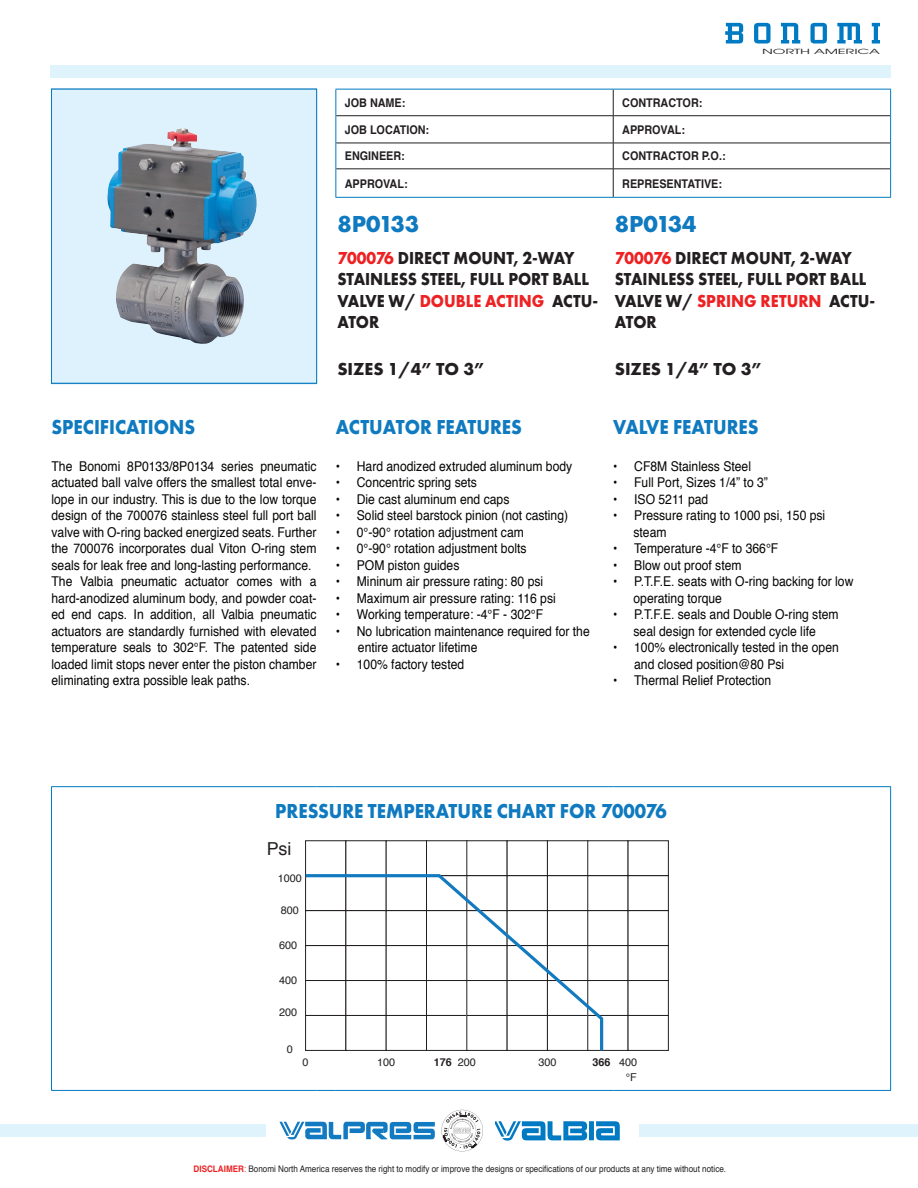
<style>
.page{position:relative;width:918px;height:1188px;background:#fff}
.page>*{position:absolute;margin:0;border:0;box-sizing:border-box;transform-origin:0 0}
.t1{font:700 24px "Futura PT";color:#107ac0}
.t2{font:700 21px "Futura PT";color:#107ac0;scale:.9 1}
.t3{font:700 18px/21.6px "Futura PT";color:#231f20;scale:.9 1}
.t4{font:700 18px "Futura PT";color:#231f20}
.t5{font:17.85px "Helvetica";color:#231f20}
.t6{font:13.5px/16.5px "Helvetica";color:#040503;scale:.9 1}
.t7{font:700 12px "Helvetica";color:#231f20;scale:.9 1}
.t8{font:10.8px "Helvetica";color:#231f20}
.t9{font:700 10.8px "Helvetica";color:#231f20}
.t10{font:9px "Helvetica";color:#231f20;scale:.9 1}
.t11{font:7.05px "Avant Garde";letter-spacing:-.01em;color:#231f20;scale:2.07 1}
.s1{color:#ee2123}
.s2{font-weight:700;color:#ee2123}
</style>
<div class="page">
<hr style="left:336px;top:115px;width:277px;height:1px;background:#231f20">
<hr style="left:613px;top:115px;width:277px;height:1px;background:#231f20">
<hr style="left:336px;top:143px;width:277px;height:1px;background:#231f20">
<hr style="left:613px;top:143px;width:277px;height:1px;background:#231f20">
<hr style="left:336px;top:169px;width:277px;height:1px;background:#231f20">
<hr style="left:613px;top:169px;width:277px;height:1px;background:#231f20">
<svg style="left:613px;top:90px;width:1px;height:107px"></svg>
<hr style="left:335px;top:89px;width:278px;height:1px;background:#007ac2">
<hr style="left:613px;top:89px;width:278px;height:1px;background:#007ac2">
<svg style="left:335px;top:90px;width:1px;height:107px"></svg>
<svg style="left:890px;top:90px;width:1px;height:107px"></svg>
<hr style="left:335px;top:197px;width:278px;height:1px;background:#007ac2">
<hr style="left:613px;top:197px;width:278px;height:1px;background:#007ac2">
<hr style="left:51px;top:786px;width:266px;height:1px;background:#007ac2">
<hr style="left:51px;top:787px;width:1px;height:303px;background:#007ac2">
<svg style="left:317px;top:786px;width:19px;height:1px"></svg>
<hr style="left:336px;top:786px;width:277px;height:1px;background:#007ac2">
<hr style="left:613px;top:786px;width:278px;height:1px;background:#007ac2">
<hr style="left:890px;top:787px;width:1px;height:303px;background:#007ac2">
<hr style="left:51px;top:1090px;width:266px;height:1px;background:#007ac2">
<svg style="left:317px;top:1090px;width:19px;height:1px"></svg>
<hr style="left:336px;top:1090px;width:277px;height:1px;background:#007ac2">
<hr style="left:613px;top:1090px;width:278px;height:1px;background:#007ac2">
<svg style="left:725px;top:23px;width:18px;height:21px"></svg>
<svg style="left:754px;top:23px;width:17px;height:21px"></svg>
<svg style="left:781px;top:23px;width:19px;height:21px"></svg>
<svg style="left:810px;top:23px;width:17px;height:21px"></svg>
<svg style="left:837px;top:23px;width:25px;height:21px"></svg>
<svg style="left:872px;top:23px;width:8px;height:21px"></svg>
<div style="left:50px;top:65px;width:841px;height:13px;background:#def3fc"></div>
<div style="left:51px;top:89px;width:266px;height:295px;background:#def2fd;border:1px solid #0a7abf"></div>
<div style="left:0;top:1124px;width:266px;height:13px;background:#def3fc"></div>
<div style="left:589px;top:1124px;width:329px;height:13px;background:#def3fc"></div>
<div style="left:486px;top:1117px;width:153px;height:28px;background:#fff"></div>
<svg style="left:596px;top:1121px;width:24px;height:19px"></svg>
<div style="left:589px;top:1121px;width:5px;height:19px;background:#007ac2"></div>
<svg style="left:495px;top:1121px;width:92px;height:20px"></svg>
<svg style="left:441px;top:1110px;width:42px;height:41px"></svg>
<svg style="left:279px;top:1122px;width:156px;height:18px"></svg>
<img style="left:107px;top:128px;width:150px;height:216px">
<div style="left:305px;top:841px;width:41px;height:35px;border:1px solid #231f20"></div>
<div style="left:426px;top:841px;width:41px;height:35px;border:1px solid #231f20"></div>
<div style="left:547px;top:841px;width:41px;height:35px;border:1px solid #231f20"></div>
<div style="left:628px;top:841px;width:41px;height:35px;border:1px solid #231f20"></div>
<div style="left:588px;top:910px;width:40px;height:36px;border:1px solid #231f20"></div>
<div style="left:628px;top:910px;width:41px;height:36px;border:1px solid #231f20"></div>
<div style="left:588px;top:945px;width:40px;height:36px;border:1px solid #231f20"></div>
<div style="left:628px;top:945px;width:41px;height:36px;border:1px solid #231f20"></div>
<div style="left:588px;top:980px;width:40px;height:36px;border:1px solid #231f20"></div>
<div style="left:628px;top:980px;width:41px;height:36px;border:1px solid #231f20"></div>
<div style="left:588px;top:1015px;width:40px;height:36px;border:1px solid #231f20"></div>
<div style="left:628px;top:1015px;width:41px;height:36px;border:1px solid #231f20"></div>
<svg style="left:305px;top:873px;width:300px;height:178px"></svg>
<p class="t11" style="left:762px;top:47px;width:58px">NORTH AMERICA</p>
<p class="t7" style="left:345px;top:93px;width:69px">JOB NAME:</p>
<p class="t7" style="left:622px;top:93px;width:91px">CONTRACTOR:</p>
<p class="t7" style="left:345px;top:120px;width:95px">JOB LOCATION:</p>
<p class="t7" style="left:622px;top:120px;width:71px">APPROVAL:</p>
<p class="t7" style="left:345px;top:146px;width:68px">ENGINEER:</p>
<p class="t7" style="left:622px;top:146px;width:116px">CONTRACTOR P.O.:</p>
<p class="t7" style="left:345px;top:174px;width:71px">APPROVAL:</p>
<p class="t7" style="left:622px;top:174px;width:112px">REPRESENTATIVE:</p>
<p class="t1" style="left:337px;top:209px;width:83px">8P0133</p>
<p class="t1" style="left:615px;top:209px;width:83px">8P0134</p>
<p class="t3" style="left:337px;top:246px;width:291px"><span class="s1">700076</span> DIRECT MOUNT, 2-WAY<br>STAINLESS STEEL, FULL PORT BALL<br>VALVE W/ <span class="s1">DOUBLE ACTING</span> ACTU-<br>ATOR</p>
<p class="t3" style="left:615px;top:246px;width:291px"><span class="s1">700076</span> DIRECT MOUNT, 2-WAY<br>STAINLESS STEEL, FULL PORT BALL<br>VALVE W/ <span class="s1">SPRING RETURN</span> ACTU-<br>ATOR</p>
<p class="t4" style="left:337px;top:357px;width:149px">SIZES 1/4” TO 3”</p>
<p class="t4" style="left:615px;top:357px;width:149px">SIZES 1/4” TO 3”</p>
<p class="t2" style="left:52px;top:414px;width:161px">SPECIFICATIONS</p>
<p class="t2" style="left:336px;top:414px;width:208px">ACTUATOR FEATURES</p>
<p class="t2" style="left:613px;top:414px;width:163px">VALVE FEATURES</p>
<p class="t6" style="left:52px;top:458px;width:296px;text-align:justify">The Bonomi 8P0133/8P0134 series pneumatic actuated ball valve offers the smallest total enve&shy;lope in our industry. This is due to the low torque design of the 700076 stainless steel full port ball valve with O-ring backed energized seats. Further the 700076 incorporates dual Viton O-ring stem seals for leak free and long-lasting performance.</p>
<p class="t6" style="left:52px;top:574px;width:296px;text-align:justify">The Valbia pneumatic actuator comes with a hard-anodized aluminum body, and powder coat&shy;ed end caps. In addition, all Valbia pneumatic actuators are standardly furnished with elevated temperature seals to 302°F. The patented side loaded limit stops never enter the piston chamber eliminating extra possible leak paths.</p>
<p class="t6" style="left:613px;top:458px;width:155px">• CF8M Stainless Steel</p>
<p class="t6" style="left:613px;top:475px;width:173px">• Full Port, Sizes 1/4” to 3”</p>
<p class="t6" style="left:613px;top:491px;width:107px">• ISO 5211 pad</p>
<p class="t6" style="left:634px;top:508px;width:215px;text-indent:-20px">• Pressure rating to 1000 psi, 150 psi steam</p>
<p class="t6" style="left:613px;top:541px;width:185px">• Temperature -4°F to 366°F</p>
<p class="t6" style="left:613px;top:557px;width:144px">• Blow out proof stem</p>
<p class="t6" style="left:634px;top:574px;width:246px;text-indent:-20px">• P.T.F.E. seats with O-ring backing for low operating torque</p>
<p class="t6" style="left:613px;top:607px;width:252px;text-align:center">• P.T.F.E. seals and Double O-ring stem seal design for extended cycle life</p>
<p class="t6" style="left:634px;top:640px;width:229px;text-indent:-21px">• 100% electronically tested in the open and closed position@80 Psi</p>
<p class="t6" style="left:613px;top:673px;width:177px">• Thermal Relief Protection</p>
<p class="t6" style="left:336px;top:458px;width:264px">• Hard anodized extruded aluminum body</p>
<p class="t6" style="left:336px;top:475px;width:158px">• Concentric spring sets</p>
<p class="t6" style="left:336px;top:491px;width:194px">• Die cast aluminum end caps</p>
<p class="t6" style="left:336px;top:508px;width:260px">• Solid steel barstock pinion (not casting)</p>
<p class="t6" style="left:336px;top:524px;width:210px">• 0°-90° rotation adjustment cam</p>
<p class="t6" style="left:336px;top:541px;width:213px">• 0°-90° rotation adjustment bolts</p>
<p class="t6" style="left:336px;top:557px;width:139px">• POM piston guides</p>
<p class="t6" style="left:336px;top:574px;width:232px">• Mininum air pressure rating: 80 psi</p>
<p class="t6" style="left:336px;top:590px;width:246px">• Maximum air pressure rating: 116 psi</p>
<p class="t6" style="left:336px;top:607px;width:232px">• Working temperature: -4°F - 302°F</p>
<p class="t6" style="left:358px;top:623px;width:259px;text-indent:-22px">• No lubrication maintenance required for the entire actuator lifetime</p>
<p class="t6" style="left:336px;top:656px;width:144px">• 100% factory tested</p>
<p class="t2" style="left:275px;top:797px;width:437px">PRESSURE TEMPERATURE CHART FOR 700076</p>
<p class="t5" style="left:267px;top:835px;width:26px">Psi</p>
<p class="t8" style="left:278px;top:869px;width:26px">1000</p>
<p class="t8" style="left:281px;top:902px;width:20px">800</p>
<p class="t8" style="left:279px;top:937px;width:20px">600</p>
<p class="t8" style="left:279px;top:972px;width:20px">400</p>
<p class="t8" style="left:279px;top:1004px;width:20px">200</p>
<p class="t8" style="left:287px;top:1041px;width:8px">0</p>
<p class="t9" style="left:434px;top:1054px;width:20px">176</p>
<p class="t9" style="left:593px;top:1054px;width:20px">366</p>
<p class="t8" style="left:377px;top:1054px;width:20px">100</p>
<p class="t8" style="left:458px;top:1054px;width:20px">200</p>
<p class="t8" style="left:303px;top:1054px;width:8px">0</p>
<p class="t8" style="left:538px;top:1054px;width:20px">300</p>
<p class="t8" style="left:619px;top:1054px;width:20px">400</p>
<p class="t8" style="left:626px;top:1069px;width:12px">°F</p>
<p class="t10" style="left:194px;top:1162px;width:593px"><span class="s2">DISCLAIMER</span><span class="s1">:</span> Bonomi North America reserves the right to modify or improve the designs or specifications of our products at any time without notice.</p>
</div>
